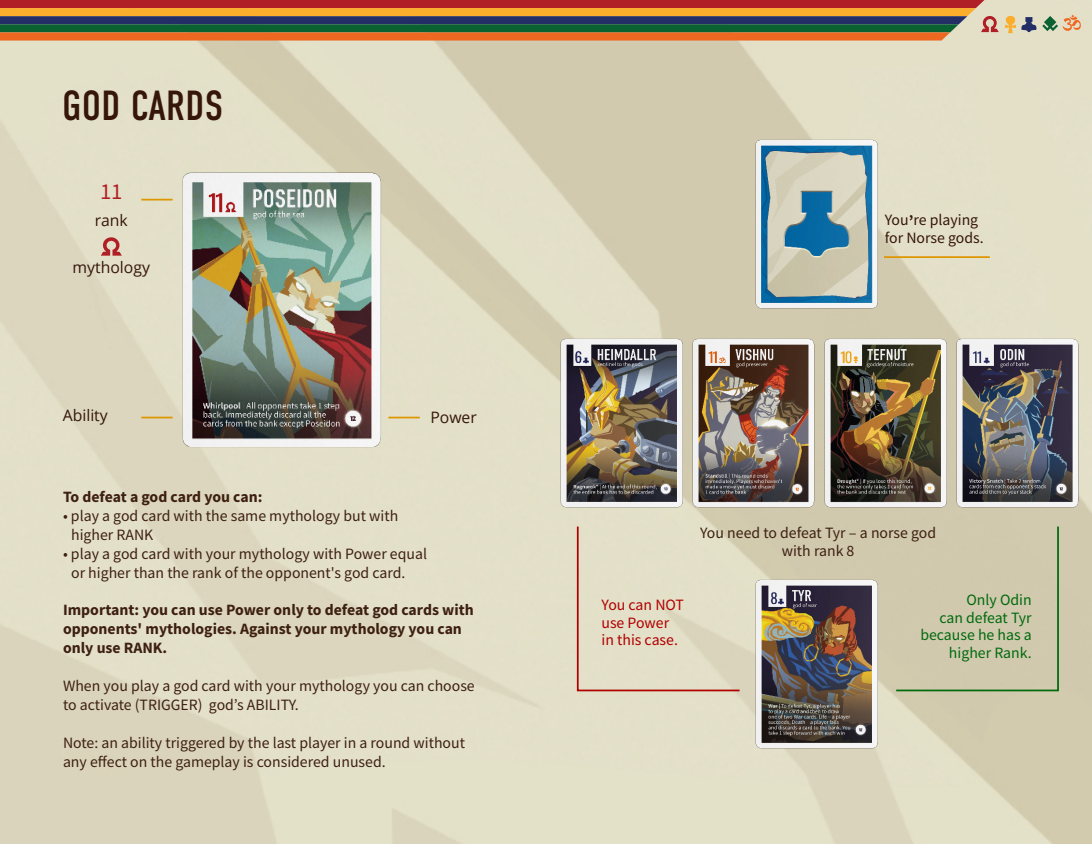
<style>
.page{position:relative;width:1092px;height:844px;background:#fff}
.page>*{position:absolute;margin:0;border:0;box-sizing:border-box;transform-origin:0 0}
.t1{font:42px "DIN Condensed";letter-spacing:.01em;color:#361609}
.t2{font:22.75px "Source Sans Pro";color:#b01f26}
.t3{font:15.75px/18.9px "Source Sans Pro";color:#3e2011}
.t4{font:700 15.75px/18.9px "Source Sans Pro";color:#3e2011}
.t5{font:15.75px/17.5px "Source Sans Pro";color:#006a0d;text-align:right}
.t6{font:15.75px "Source Sans Pro";color:#b00000}
.t7{font:15.75px "Source Sans Pro";color:#361609}
.t8{font:15.75px "Open Sans";color:#361609}
.s1{font-weight:700}
</style>
<div class="page">
<img style="left:0;top:0;width:1091px;height:843px">
<img style="left:752px;top:138px;width:130px;height:175px">
<img style="left:160px;top:160px;width:233px;height:299px">
<img style="left:752px;top:577px;width:131px;height:175px">
<img style="left:557px;top:336px;width:261px;height:175px">
<img style="left:821px;top:336px;width:130px;height:175px">
<img style="left:953px;top:336px;width:133px;height:175px">
<svg style="left:101px;top:237px;width:21px;height:18px"></svg>
<hr style="left:141px;top:199px;width:32px;height:1px;background:#df9701">
<hr style="left:883px;top:256px;width:106px;height:2px;background:#df9701">
<hr style="left:141px;top:416px;width:32px;height:2px;background:#df9701">
<hr style="left:388px;top:416px;width:32px;height:2px;background:#df9701">
<svg style="left:1042px;top:15px;width:38px;height:16px"></svg>
<svg style="left:0;top:0;width:998px;height:41px;background:#94613d"></svg>
<svg style="left:1004px;top:16px;width:32px;height:17px"></svg>
<svg style="left:576px;top:524px;width:165px;height:168px;background:#e1dbc4"></svg>
<div style="left:894px;top:524px;width:165px;height:168px;background:#d1c9ae"></div>
<p class="t1" style="left:62px;top:82px;width:163px">GOD CARDS</p>
<p class="t2" style="left:100px;top:177px;width:24px">11</p>
<p class="t8" style="left:95px;top:209px;width:35px">rank</p>
<p class="t8" style="left:73px;top:256px;width:79px">mythology</p>
<p class="t8" style="left:63px;top:405px;width:47px">Ability</p>
<p class="t8" style="left:430px;top:406px;width:48px">Power</p>
<p class="t4" style="left:63px;top:487px;width:201px">To defeat a god card you can:</p>
<p class="t3" style="left:63px;top:506px;width:337px">• play a god card with the same mythology but with</p>
<p class="t3" style="left:71px;top:524px;width:84px">higher RANK</p>
<p class="t3" style="left:63px;top:543px;width:365px">• play a god card with your mythology with Power equal</p>
<p class="t3" style="left:71px;top:562px;width:336px">or higher than the rank of the opponent's god card.</p>
<p class="t4" style="left:63px;top:600px;width:412px">Important: you can use Power only to defeat god cards with opponents' mythologies. Against your mythology you can only use RANK.</p>
<p class="t3" style="left:63px;top:676px;width:413px">When you play a god card with your mythology you can choose to activate (TRIGGER) god’s ABILITY.</p>
<p class="t3" style="left:63px;top:732px;width:403px">Note: an ability triggered by the last player in a round without any effect on the gameplay is considered unused.</p>
<p class="t7" style="left:884px;top:210px;width:95px">You<span class="s1">’</span>re playing</p>
<p class="t7" style="left:884px;top:227px;width:100px">for Norse gods.</p>
<p class="t6" style="left:601px;top:594px;width:84px">You can NOT</p>
<p class="t6" style="left:601px;top:612px;width:69px">use Power</p>
<p class="t6" style="left:601px;top:629px;width:78px">in this case.</p>
<p class="t3" style="left:700px;top:523px;width:237px">You need to defeat Tyr ‒ a norse god</p>
<p class="t3" style="left:781px;top:541px;width:74px">with rank 8</p>
<p class="t5" style="left:920px;top:591px;width:113px">Only Odin<br>can defeat Tyr because he has a</p>
<p class="t5" style="left:948px;top:643px;width:84px">higher Rank.</p>
</div>
